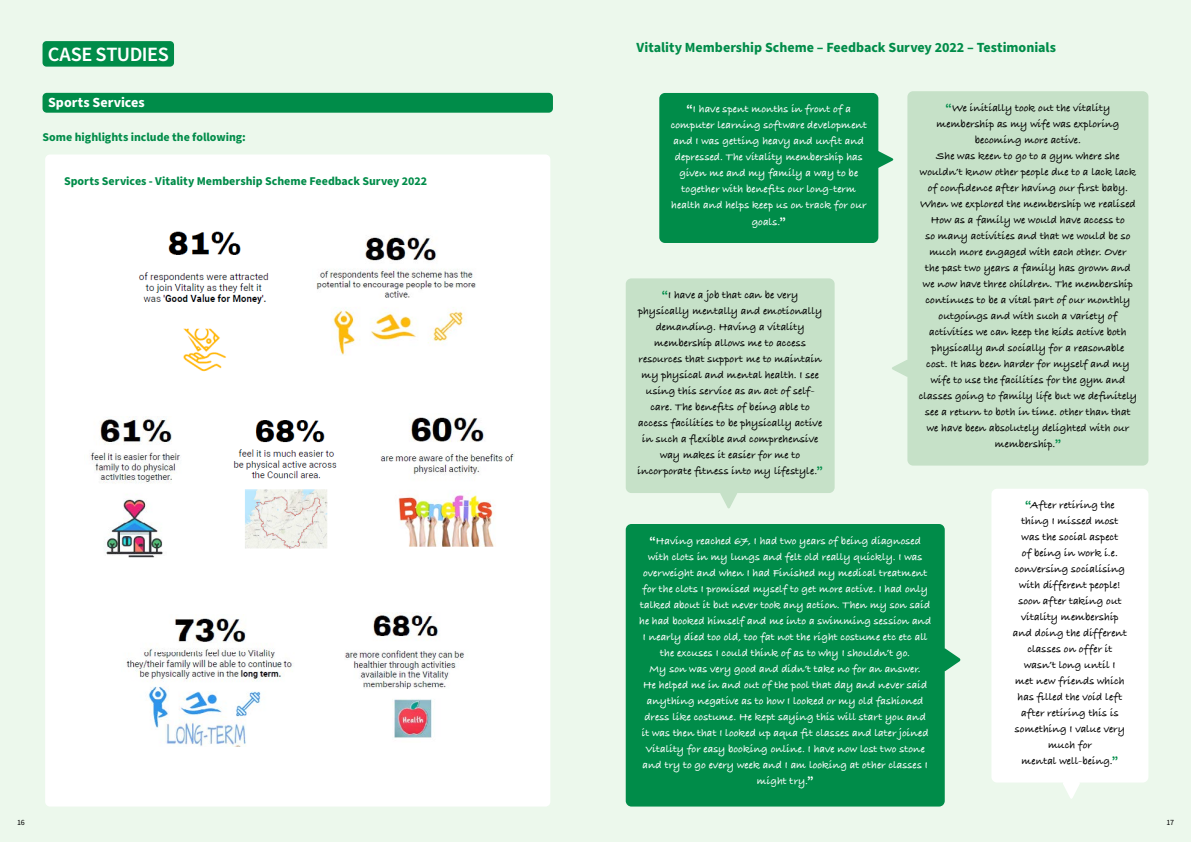
<style>
.page{position:relative;width:1191px;height:842px;background:#ecf8ec}
.page>*{position:absolute;margin:0;border:0;box-sizing:border-box;transform-origin:0 0}
.t1{font:600 20.3px "Source Sans Pro";letter-spacing:-.025em;color:#fff}
.t2{font:700 14px "Source Sans Pro";color:#008c49}
.t3{font:700 14px "Source Sans Pro";color:#fff}
.t4{font:700 11.9px "Source Sans Pro";color:#008c49}
.t5{font:700 11px/16px "Bradley Hand ITCTT";letter-spacing:.005em;color:#000;text-align:center}
.t6{font:700 11px/16px "Bradley Hand ITCTT";letter-spacing:.005em;color:#fff;text-align:center}
.t7{font:8px "Source Sans Pro";color:#000}
.s1{font-family:"Source Sans Pro";font-weight:900}
.s2{font-family:"Source Sans Pro";font-weight:900;color:#008c49}
</style>
<div class="page">
<div style="left:43px;top:41px;width:131px;height:26px;background:#008c49;border-radius:4px"></div>
<div style="left:45px;top:154px;width:505px;height:652px;background:#fff;border-radius:5px"></div>
<div style="left:43px;top:93px;width:510px;height:20px;background:#008c49;border-radius:4px"></div>
<img style="left:138px;top:231px;width:131px;height:141px">
<img style="left:316px;top:237px;width:160px;height:118px">
<img style="left:126px;top:618px;width:167px;height:129px">
<img style="left:345px;top:612px;width:119px;height:126px">
<img style="left:381px;top:417px;width:134px;height:130px">
<img style="left:90px;top:416px;width:91px;height:142px">
<img style="left:233px;top:420px;width:104px;height:129px">
<div style="left:991px;top:489px;width:157px;height:293px;background:#fff;border-radius:6px"></div>
<svg style="left:1063px;top:782px;width:17px;height:17px"></svg>
<div style="left:659px;top:93px;width:219px;height:150px;background:#008c49;border-radius:6px"></div>
<svg style="left:878px;top:151px;width:15px;height:17px"></svg>
<div style="left:626px;top:278px;width:208px;height:215px;background:#c6e1c8;border-radius:6px"></div>
<svg style="left:720px;top:493px;width:17px;height:16px"></svg>
<div style="left:626px;top:524px;width:318px;height:282px;background:#008c49;border-radius:6px"></div>
<svg style="left:944px;top:648px;width:16px;height:24px"></svg>
<div style="left:907px;top:91px;width:241px;height:375px;background:#c6e1c8;border-radius:6px"></div>
<svg style="left:892px;top:359px;width:16px;height:18px"></svg>
<h1 class="t1" style="left:48px;top:40px;width:122px">CASE STUDIES</h1>
<p class="t3" style="left:48px;top:93px;width:98px">Sports Services</p>
<p class="t4" style="left:43px;top:129px;width:205px">Some highlights include the following:</p>
<p class="t4" style="left:64px;top:173px;width:365px">Sports Services - Vitality Membership Scheme Feedback Survey 2022</p>
<p class="t2" style="left:636px;top:37px;width:421px">Vitality Membership Scheme – Feedback Survey 2022 – Testimonials</p>
<p class="t6" style="left:670px;top:101px;width:198px"><span class="s1">“</span>I have spent months in front of a computer learning software development and I was getting heavy and unfit and depressed. The vitality membership has given me and my family a way to be together with benefits our long-term health and helps keep us on track for our goals.<span class="s1">”</span></p>
<p class="t5" style="left:637px;top:286px;width:187px"><span class="s2">“</span>I have a job that can be very physically mentally and emotionally demanding. Having a vitality membership allows me to access resources that support me to maintain my physical and mental health. I see using this service as an act of self&shy;care. The benefits of being able to access facilities to be physically active in such a flexible and comprehensive way makes it easier for me to incorporate fitness into my lifestyle.<span class="s2">”</span></p>
<p class="t5" style="left:918px;top:99px;width:220px"><span class="s2">“</span>We initially took out the vitality membership as my wife was exploring becoming more active.<br>She was keen to go to a gym where she wouldn’t know other people due to a lack lack of confidence after having our first baby.<br>When we explored the membership we realised How as a family we would have access to<br>so many activities and that we would be so much more engaged with each other. Over<br>the past two years a family has grown and we now have three children. The membership continues to be a vital part of our monthly outgoings and with such a variety of activities we can keep the kids active both physically and socially for a reasonable<br>cost. It has been harder for myself and my wife to use the facilities for the gym and classes going to family life but we definitely see a return to both in time. other than that we have been absolutely delighted with our membership.<span class="s2">”</span></p>
<p class="t6" style="left:639px;top:532px;width:294px"><span class="s1">“</span>Having reached 67, I had two years of being diagnosed with clots in my lungs and felt old really quickly. I was overweight and when I had Finished my medical treatment for the clots I promised myself to get more active. I had only talked about it but never took any action. Then my son said he had booked himself and me into a swimming session and I nearly died too old, too fat not the right costume etc etc all the excuses I could think of as to why I shouldn’t go.<br>My son was very good and didn’t take no for an answer.<br>He helped me in and out of the pool that day and never said anything negative as to how I looked or my old fashioned dress like costume. He kept saying this will start you and<br>it was then that I looked up aqua fit classes and later joined Vitality for easy booking online. I have now lost two stone and try to go every week and I am looking at other classes I might try.<span class="s1">”</span></p>
<p class="t5" style="left:1012px;top:497px;width:116px"><span class="s2">“</span>After retiring the thing I missed most was the social aspect<br>of being in work i.e. conversing socialising with different people! soon after taking out vitality membership and doing the different classes on offer it wasn’t long until I<br>met new friends which has filled the void left after retiring this is something I value very much for<br>mental well-being.<span class="s2">”</span></p>
<p class="t7" style="left:17px;top:817px;width:9px">16</p>
<p class="t7" style="left:1166px;top:817px;width:9px">17</p>
</div>
